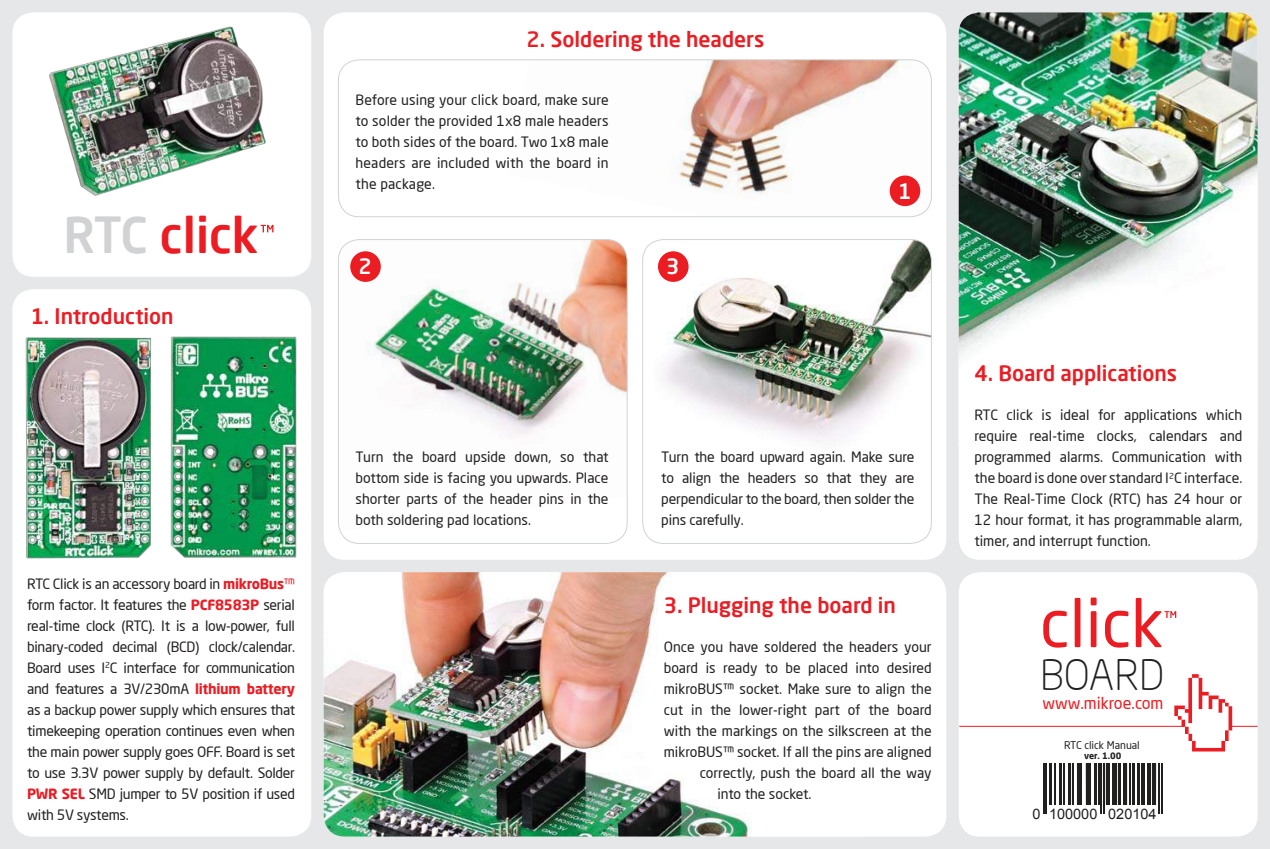
<style>
.page{position:relative;width:1270px;height:849px;background:#fff}
.page>*{position:absolute;margin:0;border:0;box-sizing:border-box;transform-origin:0 0}
.t1{font:65.45px "Neo Sans Pro";color:#ec1c23}
.t2{font:500 48.65px "Neo Sans Pro";color:#ec1c23}
.t3{font:300 41.3px "Neo Sans Pro";color:#221f1f}
.t4{font:500 21px "Neo Sans Pro";color:#ec1c23}
.t5{font:500 21px "Neo Sans Pro";color:#fff}
.t6{font:16.1px "Neo Sans Pro";color:#ec1c23}
.t7{font:14.53px "Arial";color:#221f1f}
.t8{font:14px/21px "Neo Sans Pro";color:#221f1f;text-align:justify}
.t9{font:10.5px "Neo Sans Pro";color:#221f1f}
.t10{font:700 8.75px "Neo Sans Pro";color:#221f1f}
.s1{color:#d1d2d3}
.s2{font-weight:700;color:#ec1c23}
.s3{color:#ec1c23}
</style>
<div class="page">
<div style="left:0;top:0;width:1270px;height:848px;background:#e6e7e8"></div>
<div style="left:12px;top:12px;width:299px;height:265px;background:#fff;border-radius:21px"></div>
<div style="left:12px;top:289px;width:299px;height:547px;background:#fff;border-radius:21px"></div>
<div style="left:959px;top:12px;width:299px;height:547px;background:#fff;border-radius:21px"></div>
<img style="left:959px;top:12px;width:299px;height:344px">
<div style="left:324px;top:572px;width:622px;height:264px;background:#fff;border-radius:21px"></div>
<img style="left:324px;top:572px;width:428px;height:264px">
<div style="left:324px;top:12px;width:622px;height:547px;background:#fff;border-radius:21px"></div>
<img style="left:338px;top:239px;width:289px;height:292px">
<div style="left:338px;top:239px;width:289px;height:304px;border:1px solid #d1d2d3;border-radius:21px"></div>
<img style="left:676px;top:61px;width:255px;height:156px">
<div style="left:338px;top:59px;width:594px;height:158px;border:1px solid #d1d2d3;border-radius:21px"></div>
<img style="left:644px;top:239px;width:286px;height:202px">
<div style="left:642px;top:239px;width:290px;height:304px;border:1px solid #d1d2d3;border-radius:21px"></div>
<div style="left:350px;top:251px;width:31px;height:31px;background:#ec1c23;border-radius:50%"></div>
<div style="left:658px;top:251px;width:31px;height:31px;background:#ec1c23;border-radius:50%"></div>
<div style="left:890px;top:175px;width:30px;height:31px;background:#ec1c23;border-radius:50%"></div>
<img style="left:48px;top:26px;width:218px;height:170px">
<img style="left:25px;top:337px;width:127px;height:222px">
<img style="left:170px;top:336px;width:127px;height:222px">
<svg style="left:261px;top:225px;width:12px;height:7px"></svg>
<div style="left:959px;top:572px;width:299px;height:264px;background:#fff;border-radius:21px"></div>
<svg style="left:1164px;top:611px;width:12px;height:6px"></svg>
<svg style="left:1043px;top:763px;width:119px;height:50px"></svg>
<hr style="left:959px;top:725px;width:224px;height:1px;background:#ec1c23">
<svg style="left:1174px;top:674px;width:84px;height:77px"></svg>
<h2 class="t2" style="left:64px;top:215px;width:197px"><span class="s1">RTC</span> click</h2>
<h3 class="t4" style="left:31px;top:307px;width:144px">1. Introduction</h3>
<p class="t8" style="left:27px;top:574px;width:269px">RTC Click is an accessory board in <span class="s2">mikroBus</span><span class="s3">™ </span>form factor. It features the <span class="s2">PCF8583P</span> serial real-time clock (RTC). It is a low-power, full binary-coded decimal (BCD) clock/calendar.<br>Board uses I<sup>2</sup>C interface for communication and features a 3V/230mA <span class="s2">lithium battery </span>as a backup power supply which ensures that timekeeping operation continues even when the main power supply goes OFF. Board is set to use 3.3V power supply by default. Solder <span class="s2">PWR SEL</span> SMD jumper to 5V position if used with 5V systems.</p>
<h3 class="t4" style="left:527px;top:30px;width:239px">2. Soldering the headers</h3>
<p class="t8" style="left:356px;top:91px;width:254px">Before using your click board, make sure to solder the provided 1x8 male headers to both sides of the board. Two 1x8 male headers are included with the board in the package.</p>
<h3 class="t5" style="left:359px;top:258px;width:15px">2</h3>
<h3 class="t5" style="left:666px;top:258px;width:15px">3</h3>
<h3 class="t5" style="left:898px;top:182px;width:15px">1</h3>
<p class="t8" style="left:356px;top:448px;width:255px">Turn the board upside down, so that bottom side is facing you upwards. Place shorter parts of the header pins in the both soldering pad locations.</p>
<p class="t8" style="left:661px;top:448px;width:255px">Turn the board upward again. Make sure to align the headers so that they are perpendicular to the board, then solder the pins carefully.</p>
<h3 class="t4" style="left:664px;top:596px;width:234px">3. Plugging the board in</h3>
<p class="t8" style="left:664px;top:637px;width:269px">Once you have soldered the headers your</p>
<p class="t8" style="left:664px;top:658px;width:269px">board is ready to be placed into desired</p>
<p class="t8" style="left:664px;top:679px;width:269px">mikroBUS™ socket. Make sure to align the</p>
<p class="t8" style="left:664px;top:700px;width:269px">cut in the lower-right part of the board</p>
<p class="t8" style="left:664px;top:721px;width:269px">with the markings on the silkscreen at the</p>
<p class="t8" style="left:664px;top:742px;width:269px">mikroBUS™ socket. If all the pins are aligned</p>
<p class="t8" style="left:700px;top:763px;width:233px">correctly, push the board all the way</p>
<p class="t8" style="left:717px;top:784px;width:96px">into the socket.</p>
<h3 class="t4" style="left:974px;top:365px;width:204px">4. Board applications</h3>
<p class="t8" style="left:974px;top:406px;width:269px">RTC click is ideal for applications which require real-time clocks, calendars and programmed alarms. Communication with the board is done over standard I<sup>2</sup>C interface.<br>The Real-Time Clock (RTC) has 24 hour or 12 hour format, it has programmable alarm, timer, and interrupt function.</p>
<h1 class="t1" style="left:1040px;top:597px;width:125px">click</h1>
<h3 class="t3" style="left:1040px;top:651px;width:126px">BOARD</h3>
<p class="t6" style="left:1042px;top:697px;width:122px">www.mikroe.com</p>
<p class="t9" style="left:1064px;top:738px;width:77px">RTC click Manual</p>
<p class="t10" style="left:1084px;top:750px;width:39px">ver. 1.00</p>
<p class="t7" style="left:1033px;top:805px;width:125px">0 100000 020104</p>
</div>
